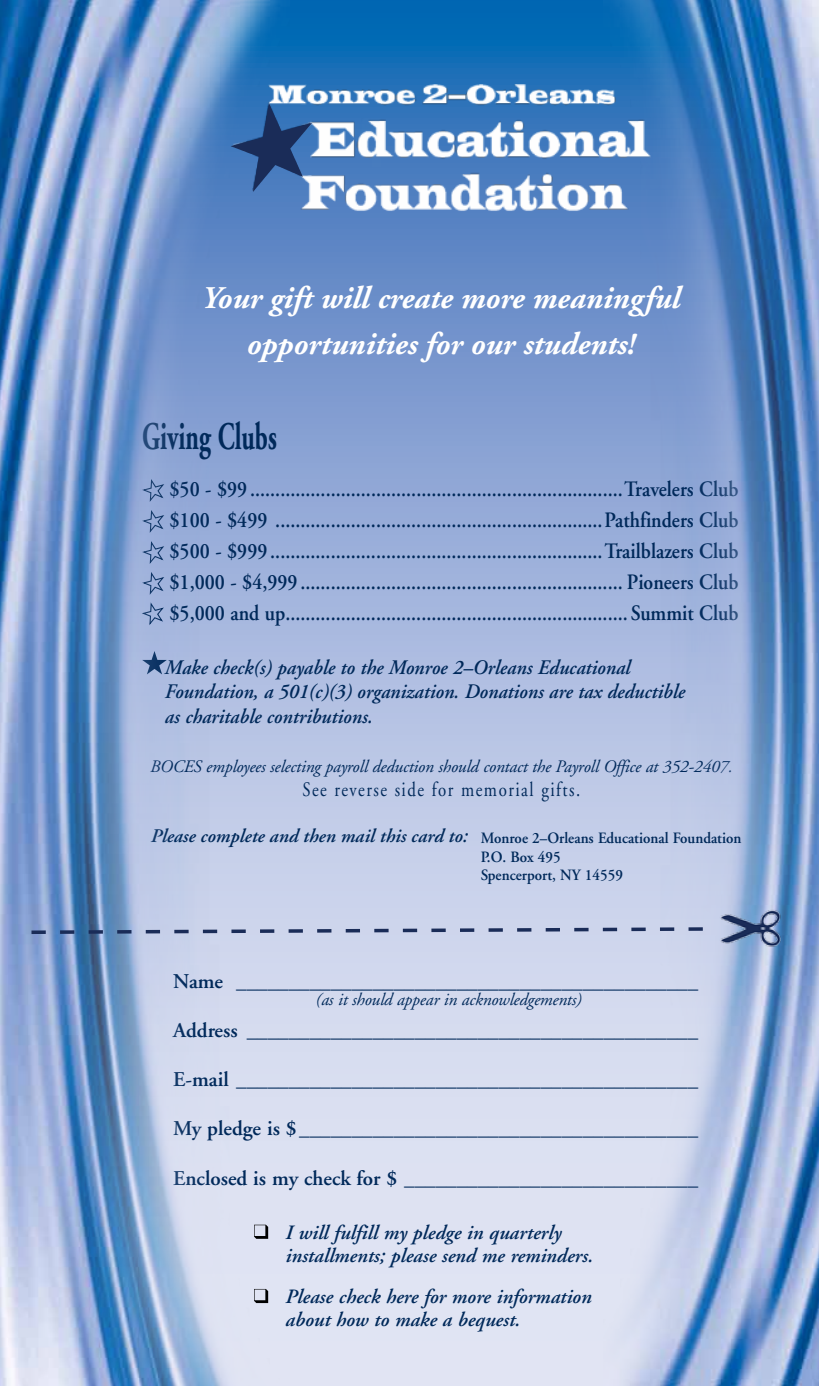
<style>
.page{position:relative;width:819px;height:1386px;background:#fff}
.page>*{position:absolute;margin:0;border:0;box-sizing:border-box;transform-origin:0 0}
.t1{font:700 39.02px "Adobe Garamond";color:#00295a;scale:.63 1}
.t2{font:italic 700 31.5px/45.5px "Adobe Garamond";color:#fff;text-align:center}
.t3{font:600 21.88px/31.2px "Adobe Garamond";color:#00295a;text-align:justify;scale:.9 1}
.t4{font:600 21px "Adobe Garamond";color:#00295a}
.t5{font:italic 600 20.65px/24.8px "Adobe Garamond";color:#00295a;scale:.95 1}
.t6{font:20.47px "Adobe Garamond";letter-spacing:.09em;color:#00295a;scale:.82 1}
.t7{font:italic 600 20.3px/23.4px "Adobe Garamond";color:#00295a}
.t8{font:italic 600 19.25px "Adobe Garamond";color:#00295a}
.t9{font:italic 17.5px "Adobe Garamond";letter-spacing:-.01em;color:#00295a}
.t10{font:600 15.75px/18.9px "Adobe Garamond";color:#00295a;scale:.95 1}
.s1{font-style:normal;font-size:15.75px}
</style>
<div class="page">
<svg style="left:388px;top:0;width:216px;height:1386px"></svg>
<img style="left:604px;top:0;width:215px;height:1386px">
<img style="left:388px;top:75px;width:305px;height:159px">
<img style="left:0;top:0;width:388px;height:1386px">
<img style="left:716px;top:904px;width:72px;height:49px">
<svg style="left:28px;top:926px;width:678px;height:10px"></svg>
<h2 class="t2" style="left:202px;top:276px;width:480px">Your gift will create more meaningful opportunities for our students!</h2>
<h1 class="t1" style="left:142px;top:415px;width:215px">Giving Clubs</h1>
<p class="t3" style="left:170px;top:474px;width:634px">$50 - $99 ..........................................................................Travelers Club $100 - $499 .................................................................Pathfinders Club $500 - $999 ..................................................................Trailblazers Club $1,000 - $4,999 ................................................................ Pioneers Club $5,000 and up.................................................................... Summit Club</p>
<p class="t5" style="left:165px;top:655px;width:549px">Make check(s) payable to the Monroe 2–Orleans Educational<br>Foundation, a 501(c)(3) organization. Donations are tax deductible as charitable contributions.</p>
<p class="t9" style="left:150px;top:757px;width:584px">BOCES employees selecting payroll deduction should contact the Payroll Office at 352-2407.</p>
<p class="t6" style="left:303px;top:778px;width:340px">See reverse side for memorial gifts.</p>
<p class="t8" style="left:151px;top:826px;width:592px">Please complete and then mail this card to: <span class="s1">Monroe 2–Orleans Educational Foundation</span></p>
<p class="t10" style="left:481px;top:847px;width:151px">P.O. Box 495<br>Spencerport, NY 14559</p>
<p class="t4" style="left:173px;top:970px;width:526px">Name ____________________________________________</p>
<p class="t4" style="left:173px;top:1019px;width:526px">Address ___________________________________________</p>
<p class="t4" style="left:173px;top:1068px;width:526px">E-mail ____________________________________________</p>
<p class="t4" style="left:173px;top:1117px;width:526px">My pledge is $ ______________________________________</p>
<p class="t4" style="left:173px;top:1167px;width:526px">Enclosed is my check for $ ____________________________</p>
<p class="t7" style="left:286px;top:1221px;width:309px">I will fulfill my pledge in quarterly installments; please send me reminders.</p>
<p class="t7" style="left:286px;top:1285px;width:308px">Please check here for more information about how to make a bequest.</p>
<p class="t9" style="left:316px;top:990px;width:267px">(as it should appear in acknowledgements)</p>
</div>
